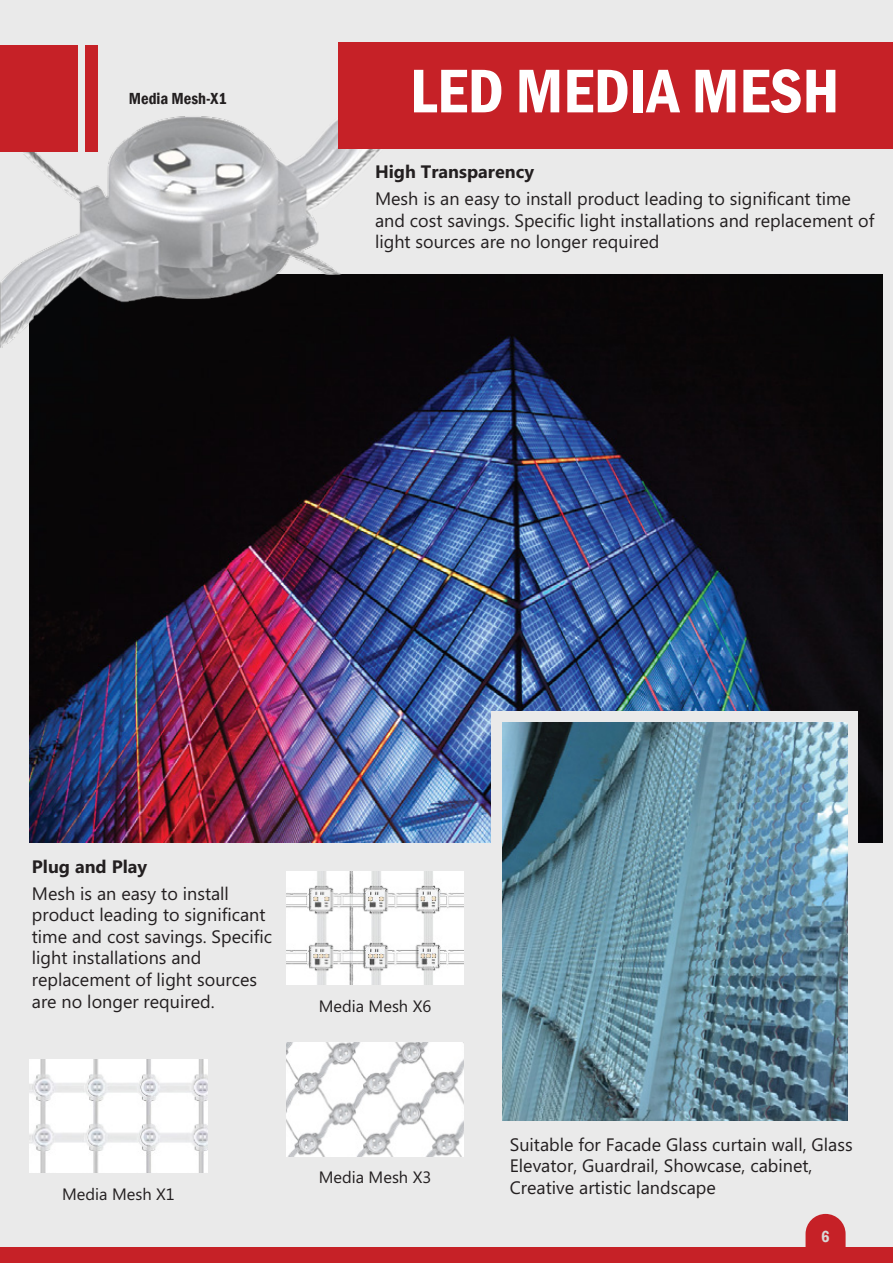
<style>
.page{position:relative;width:893px;height:1263px;background:#fff}
.page>*{position:absolute;margin:0;border:0;box-sizing:border-box;transform-origin:0 0}
.t1{font:600 condensed 63.9px "Franklin Gothic";color:#fff}
.t2{font:18px/21.6px "Microsoft Phags Pa";color:#231f20}
.t3{font:700 18px "Microsoft Phags Pa";color:#231f20}
.t4{font:16.5px "Microsoft Phags Pa";color:#231f20}
.t5{font:600 condensed 16.5px "Franklin Gothic";color:#231f20}
.t6{font:600 condensed 16.5px "Franklin Gothic";color:#d9d9d8}
</style>
<div class="page">
<div style="left:0;top:0;width:893px;height:1262px;background:#eaeaea"></div>
<div style="left:0;top:1247px;width:892px;height:16px;background:#c62127"></div>
<svg style="left:805px;top:1214px;width:41px;height:33px"></svg>
<img style="left:287px;top:1043px;width:177px;height:113px">
<img style="left:30px;top:1059px;width:177px;height:114px">
<img style="left:287px;top:871px;width:177px;height:114px">
<img style="left:30px;top:274px;width:853px;height:568px">
<div style="left:492px;top:711px;width:366px;height:426px;background:#eaeaea"></div>
<img style="left:503px;top:722px;width:345px;height:398px">
<img style="left:0;top:116px;width:391px;height:236px">
<div style="left:0;top:46px;width:78px;height:106px;background:#c62127"></div>
<div style="left:85px;top:46px;width:13px;height:106px;background:#c62127"></div>
<div style="left:338px;top:42px;width:554px;height:106px;background:#c62127"></div>
<p class="t5" style="left:129px;top:87px;width:100px">Media Mesh-X1</p>
<h1 class="t1" style="left:410px;top:48px;width:431px">LED MEDIA MESH</h1>
<p class="t3" style="left:375px;top:159px;width:161px">High Transparency</p>
<p class="t2" style="left:375px;top:187px;width:501px">Mesh is an easy to install product leading to significant time and cost savings. Specific light installations and replacement of light sources are no longer required</p>
<p class="t3" style="left:32px;top:854px;width:117px">Plug and Play</p>
<p class="t2" style="left:32px;top:881px;width:242px">Mesh is an easy to install product leading to significant time and cost savings. Specific light installations and replacement of light sources are no longer required.</p>
<p class="t4" style="left:319px;top:995px;width:114px">Media Mesh X6</p>
<p class="t4" style="left:62px;top:1182px;width:114px">Media Mesh X1</p>
<p class="t4" style="left:319px;top:1166px;width:114px">Media Mesh X3</p>
<p class="t2" style="left:510px;top:1133px;width:344px">Suitable for Facade Glass curtain wall, Glass<br>Elevator, Guardrail, Showcase, cabinet,<br>Creative artistic landscape</p>
<p class="t6" style="left:821px;top:1225px;width:10px">6</p>
</div>
